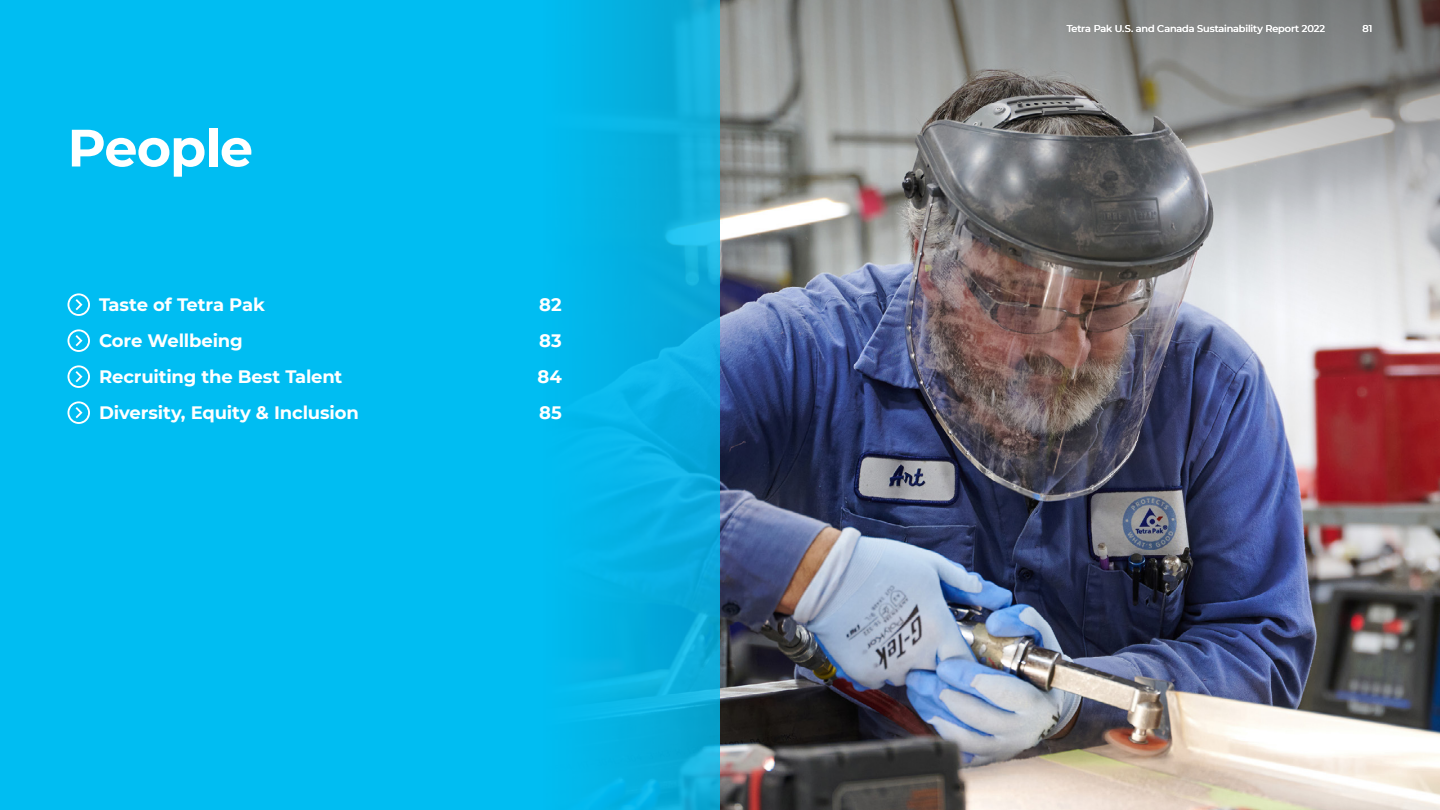
<style>
.page{position:relative;width:1440px;height:810px;background:#fff}
.page>*{position:absolute;margin:0;border:0;box-sizing:border-box;transform-origin:0 0}
.t1{font:700 52.5px "Montserrat";letter-spacing:-.02em;color:#fff}
.t2{font:700 18px "Montserrat";letter-spacing:-.01em;color:#fff}
.t3{font:500 9.75px "Montserrat";letter-spacing:-.01em;color:#fff}
</style>
<div class="page">
<img style="left:720px;top:531px;width:720px;height:279px">
<img style="left:720px;top:0;width:720px;height:531px">
<div style="left:0;top:0;width:720px;height:810px;background:#00bdf2"></div>
<svg style="left:68px;top:293px;width:22px;height:23px"></svg>
<svg style="left:68px;top:329px;width:22px;height:23px"></svg>
<svg style="left:68px;top:365px;width:22px;height:23px"></svg>
<svg style="left:68px;top:401px;width:22px;height:23px"></svg>
<h1 class="t1" style="left:68px;top:110px;width:187px">People</h1>
<p class="t2" style="left:99px;top:291px;width:167px">Taste of Tetra Pak</p>
<p class="t2" style="left:539px;top:291px;width:24px">82</p>
<p class="t2" style="left:99px;top:327px;width:145px">Core Wellbeing</p>
<p class="t2" style="left:539px;top:327px;width:24px">83</p>
<p class="t2" style="left:99px;top:363px;width:245px">Recruiting the Best Talent</p>
<p class="t2" style="left:537px;top:363px;width:26px">84</p>
<p class="t2" style="left:99px;top:399px;width:261px">Diversity, Equity &amp; Inclusion</p>
<p class="t2" style="left:539px;top:399px;width:24px">85</p>
<p class="t3" style="left:1067px;top:21px;width:260px">Tetra Pak U.S. and Canada Sustainability Report 2022</p>
<p class="t3" style="left:1363px;top:21px;width:11px">81</p>
</div>
